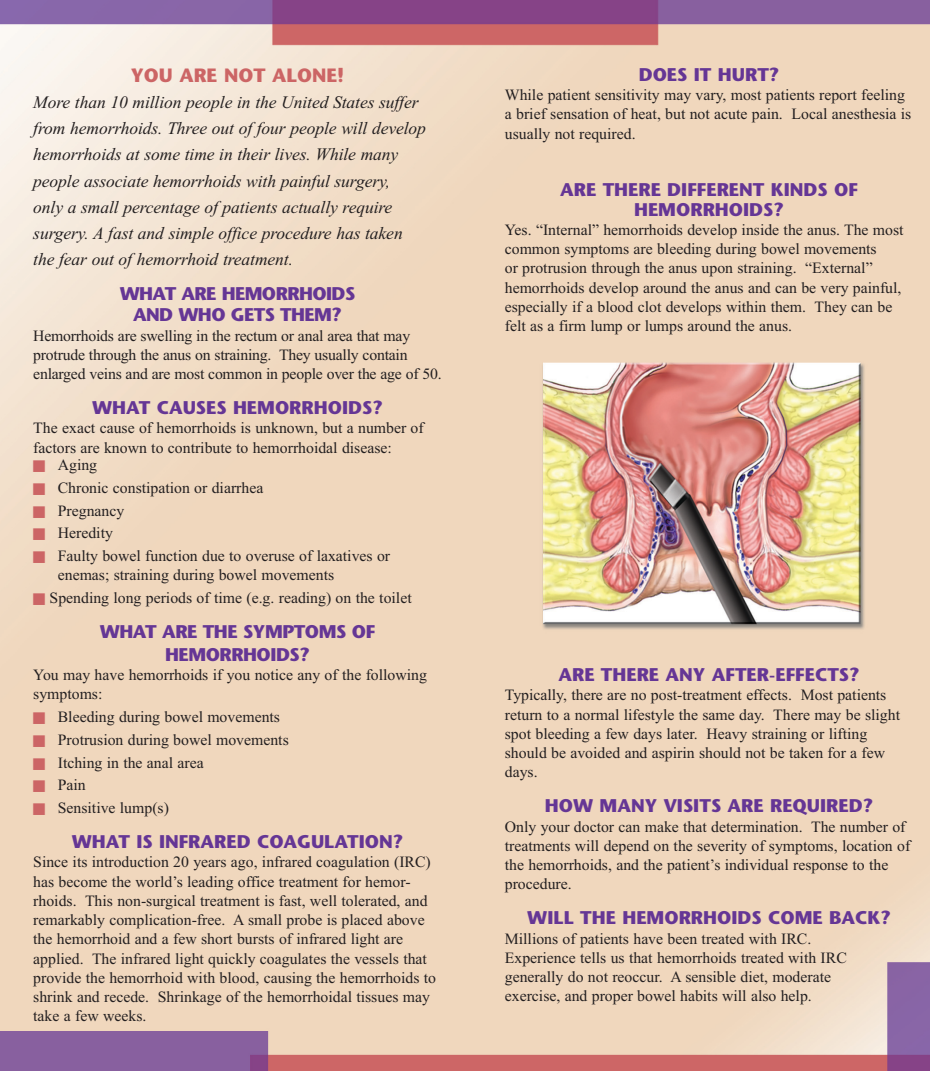
<style>
.page{position:relative;width:930px;height:1071px;background:#fff}
.page>*{position:absolute;margin:0;border:0;box-sizing:border-box;transform-origin:0 0}
.t1{font:700 19.25px "Stone Sans";color:#cc6565}
.t2{font:700 18.38px/19.2px "Stone Sans";color:#653695;text-align:center}
.t3{font:700 18.38px/21px "Stone Sans";letter-spacing:-.03em;color:#653695;text-align:center}
.t4{font:700 18.38px/22.8px "Stone Sans";letter-spacing:-.025em;color:#653695;text-align:center}
.t5{font:italic 17.5px/26.2px "Times New Roman";letter-spacing:-.005em;color:#231f20}
.t6{font:15.75px/19.2px "Times New Roman";color:#231f20}
.s1{color:#cc6565}
</style>
<div class="page">
<img style="left:0;top:0;width:929px;height:1071px">
<p class="t1" style="left:131px;top:67px;width:215px">YOU ARE NOT ALONE!</p>
<p class="t5" style="left:33px;top:90px;width:394px">More than 10 million people in the United States suffer from hemorrhoids. Three out of four people will develop hemorrhoids at some time in their lives. While many people associate hemorrhoids with painful surgery,<br>only a small percentage of patients actually require surgery. A fast and simple office procedure has taken the fear out of hemorrhoid treatment.</p>
<p class="t3" style="left:120px;top:285px;width:237px">WHAT ARE HEMORRHOIDS<br>AND WHO GETS THEM?</p>
<p class="t6" style="left:33px;top:327px;width:410px">Hemorrhoids are swelling in the rectum or anal area that may protrude through the anus on straining. They usually contain enlarged veins and are most common in people over the age of 50.</p>
<p class="t2" style="left:92px;top:400px;width:292px">WHAT CAUSES HEMORRHOIDS?</p>
<p class="t6" style="left:33px;top:420px;width:392px">The exact cause of hemorrhoids is unknown, but a number of factors are known to contribute to hemorrhoidal disease:</p>
<p class="t6" style="left:33px;top:457px;width:65px"><span class="s1">■</span> Aging</p>
<p class="t6" style="left:33px;top:479px;width:231px"><span class="s1">■</span> Chronic constipation or diarrhea</p>
<p class="t6" style="left:33px;top:502px;width:92px"><span class="s1">■</span> Pregnancy</p>
<p class="t6" style="left:33px;top:525px;width:81px"><span class="s1">■</span> Heredity</p>
<p class="t6" style="left:58px;top:548px;width:334px;text-indent:-24px"><span class="s1">■</span> Faulty bowel function due to overuse of laxatives or enemas; straining during bowel movements</p>
<p class="t6" style="left:33px;top:590px;width:380px"><span class="s1">■</span> Spending long periods of time (e.g. reading) on the toilet</p>
<p class="t4" style="left:100px;top:622px;width:277px">WHAT ARE THE SYMPTOMS OF<br>HEMORRHOIDS?</p>
<p class="t6" style="left:33px;top:667px;width:395px">You may have hemorrhoids if you notice any of the following symptoms:</p>
<p class="t6" style="left:33px;top:709px;width:248px"><span class="s1">■</span> Bleeding during bowel movements</p>
<p class="t6" style="left:33px;top:731px;width:257px"><span class="s1">■</span> Protrusion during bowel movements</p>
<p class="t6" style="left:33px;top:754px;width:172px"><span class="s1">■</span> Itching in the anal area</p>
<p class="t6" style="left:33px;top:777px;width:54px"><span class="s1">■</span> Pain</p>
<p class="t6" style="left:33px;top:800px;width:137px"><span class="s1">■</span> Sensitive lump(s)</p>
<p class="t2" style="left:72px;top:834px;width:333px">WHAT IS INFRARED COAGULATION?</p>
<p class="t6" style="left:33px;top:854px;width:404px">Since its introduction 20 years ago, infrared coagulation (IRC) has become the world’s leading office treatment for hemor&shy;rhoids. This non-surgical treatment is fast, well tolerated, and remarkably complication-free. A small probe is placed above the hemorrhoid and a few short bursts of infrared light are applied. The infrared light quickly coagulates the vessels that provide the hemorrhoid with blood, causing the hemorrhoids to shrink and recede. Shrinkage of the hemorrhoidal tissues may take a few weeks.</p>
<p class="t2" style="left:638px;top:67px;width:142px">DOES IT HURT?</p>
<p class="t6" style="left:504px;top:87px;width:408px">While patient sensitivity may vary, most patients report feeling a brief sensation of heat, but not acute pain. Local anesthesia is usually not required.</p>
<p class="t2" style="left:560px;top:182px;width:299px">ARE THERE DIFFERENT KINDS OF<br>HEMORRHOIDS?</p>
<p class="t6" style="left:504px;top:221px;width:400px">Yes. “Internal” hemorrhoids develop inside the anus. The most common symptoms are bleeding during bowel movements<br>or protrusion through the anus upon straining. “External” hemorrhoids develop around the anus and can be very painful, especially if a blood clot develops within them. They can be felt as a firm lump or lumps around the anus.</p>
<p class="t2" style="left:558px;top:667px;width:303px">ARE THERE ANY AFTER-EFFECTS?</p>
<p class="t6" style="left:504px;top:687px;width:396px">Typically, there are no post-treatment effects. Most patients return to a normal lifestyle the same day. There may be slight spot bleeding a few days later. Heavy straining or lifting should be avoided and aspirin should not be taken for a few days.</p>
<p class="t2" style="left:544px;top:798px;width:330px">HOW MANY VISITS ARE REQUIRED?</p>
<p class="t6" style="left:504px;top:818px;width:407px">Only your doctor can make that determination. The number of treatments will depend on the severity of symptoms, location of the hemorrhoids, and the patient’s individual response to the procedure.</p>
<p class="t2" style="left:527px;top:910px;width:365px">WILL THE HEMORRHOIDS COME BACK?</p>
<p class="t6" style="left:504px;top:930px;width:343px">Millions of patients have been treated with IRC.<br>Experience tells us that hemorrhoids treated with IRC generally do not reoccur. A sensible diet, moderate exercise, and proper bowel habits will also help.</p>
</div>
